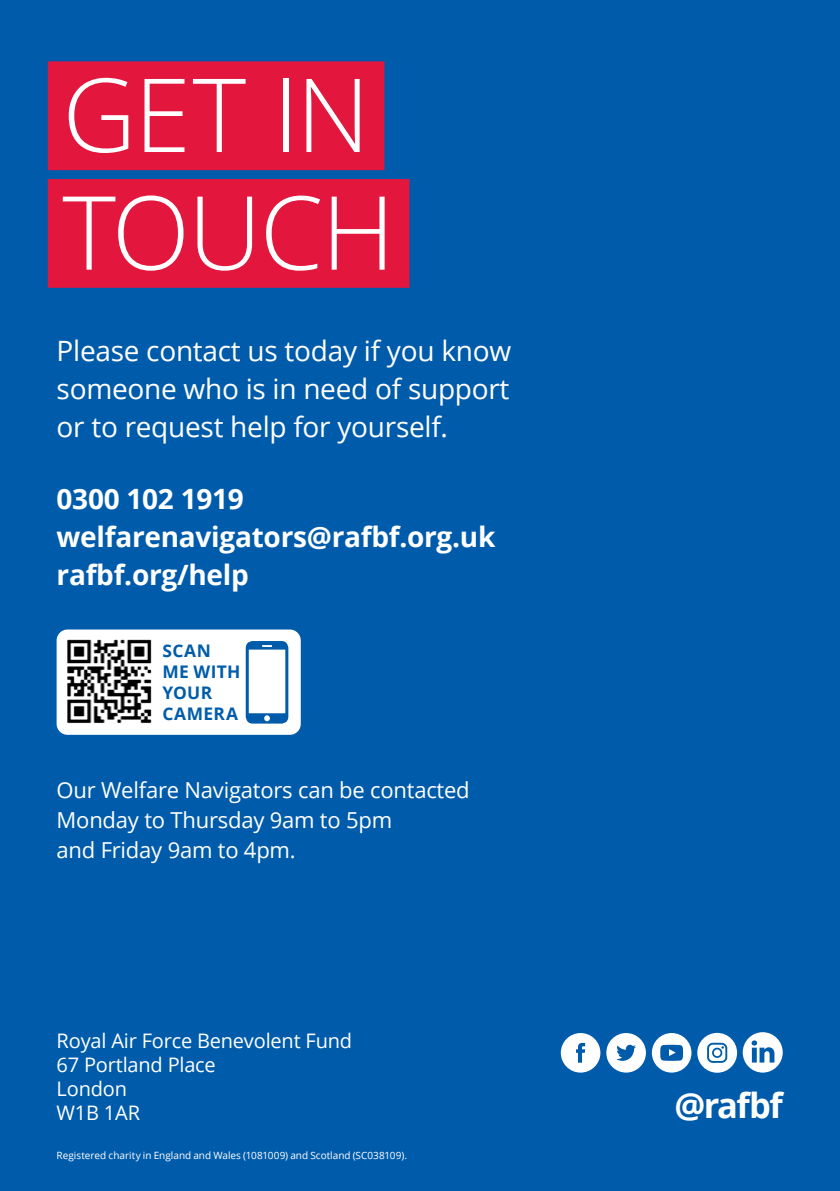
<style>
.page{position:relative;width:840px;height:1191px;background:#fff}
.page>*{position:absolute;margin:0;border:0;box-sizing:border-box;transform-origin:0 0}
.t1{font:300 102.2px/117.6px "Open Sans";letter-spacing:-.02em;color:#fff}
.t2{font:700 34.4px "Open Sans";letter-spacing:-.05em;color:#fff}
.t3{font:28px/38px "Open Sans";letter-spacing:-.01em;color:#fff;text-align:justify}
.t4{font:700 28px/38px "Open Sans";letter-spacing:-.01em;color:#fff}
.t5{font:22px/30px "Open Sans";letter-spacing:-.01em;color:#fff}
.t6{font:20px/24px "Open Sans";letter-spacing:-.01em;color:#fff}
.t7{font:700 17.4px/20.8px "Open Sans";letter-spacing:.02em;color:#005cab}
.t8{font:10px "Open Sans";color:#fff}
</style>
<div class="page">
<div style="left:0;top:0;width:839px;height:1191px;background:#005cab"></div>
<div style="left:48px;top:61px;width:336px;height:109px;background:#e3173e"></div>
<div style="left:48px;top:179px;width:361px;height:109px;background:#e3173e"></div>
<svg style="left:560px;top:1033px;width:40px;height:39px"></svg>
<svg style="left:606px;top:1033px;width:39px;height:39px"></svg>
<svg style="left:651px;top:1033px;width:40px;height:39px"></svg>
<svg style="left:697px;top:1033px;width:39px;height:39px"></svg>
<svg style="left:742px;top:1032px;width:40px;height:40px"></svg>
<div style="left:57px;top:629px;width:243px;height:106px;background:#fff;border-radius:11px"></div>
<svg style="left:245px;top:641px;width:43px;height:82px"></svg>
<img style="left:67px;top:639px;width:85px;height:85px">
<h1 class="t1" style="left:62px;top:53px;width:334px">GET IN<br>TOUCH</h1>
<p class="t3" style="left:57px;top:331px;width:456px">Please contact us today if you know someone who is in need of support or to request help for yourself.</p>
<p class="t4" style="left:57px;top:479px;width:440px">0300 102 1919 welfarenavigators@rafbf.org.uk rafbf.org/help</p>
<p class="t7" style="left:162px;top:640px;width:79px">SCAN<br>ME WITH<br>YOUR<br>CAMERA</p>
<p class="t5" style="left:57px;top:774px;width:414px">Our Welfare Navigators can be contacted<br>Monday to Thursday 9am to 5pm<br>and Friday 9am to 4pm.</p>
<p class="t6" style="left:57px;top:1028px;width:297px">Royal Air Force Benevolent Fund<br>67 Portland Place<br>London<br>W1B 1AR</p>
<p class="t8" style="left:57px;top:1148px;width:352px">Registered charity in England and Wales (1081009) and Scotland (SC038109).</p>
<p class="t2" style="left:674px;top:1081px;width:110px">@rafbf</p>
</div>
